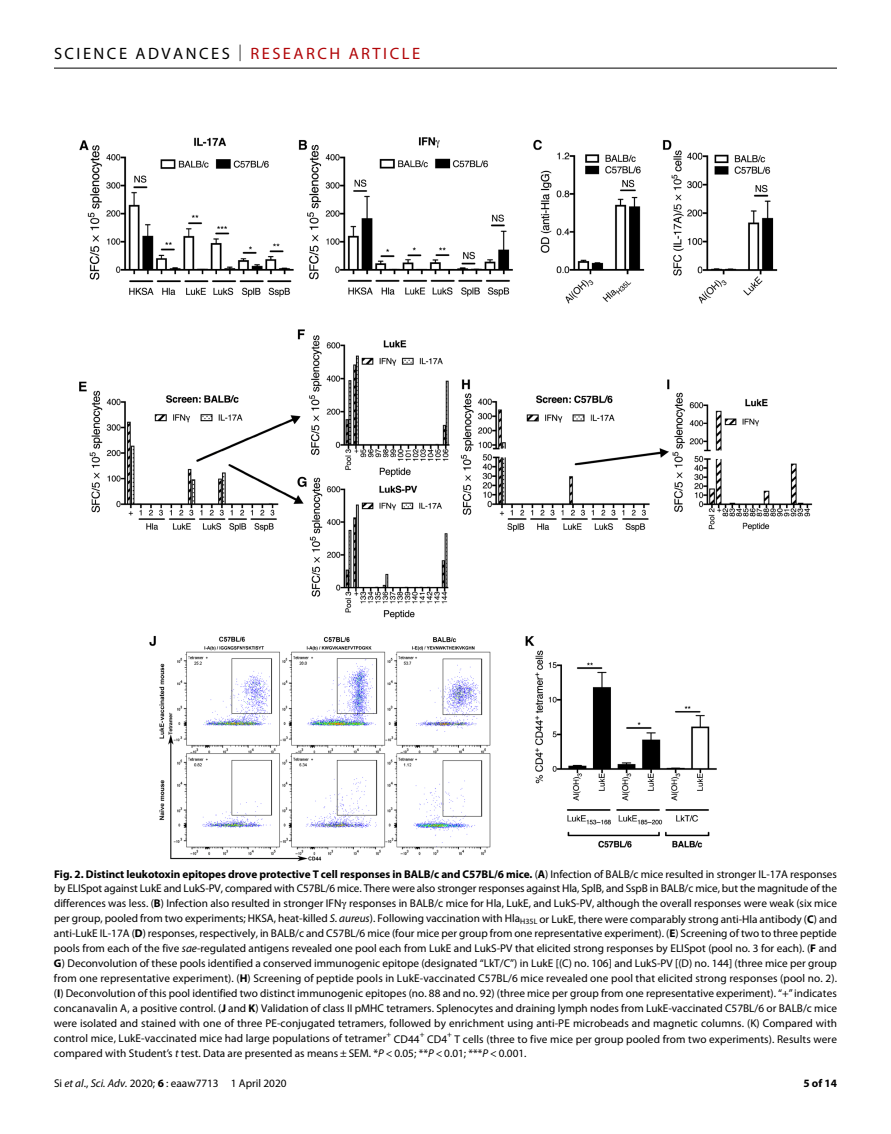
<style>
.page{position:relative;width:891px;height:1134px;background:#fff}
.page>*{position:absolute;margin:0;border:0;box-sizing:border-box;transform-origin:0 0}
.t1{font:16.5px "Myriad Pro";letter-spacing:.15em;color:#000}
.t2{font:11.25px/15px "Myriad Pro";color:#000;text-align:justify}
.t3{font:700 11.25px "Myriad Pro";color:#000}
.s1{font-weight:300}
.s2{color:#b10508}
.s3{font-weight:700}
.s4{font-style:italic}
</style>
<div class="page">
<hr style="left:54px;top:68px;width:783px;height:1px;background:#000">
<img style="left:79px;top:137px;width:734px;height:724px">
<h1 class="t1" style="left:54px;top:40px;width:368px">SCIENCE ADVANCES <span class="s1">|</span> <span class="s2">RESEARCH ARTICLE</span></h1>
<p class="t2" style="left:54px;top:866px;width:785px"><span class="s3">Fig. 2. Distinct leukotoxin epitopes drove protective T cell responses in BALB/c and C57BL/6 mice.</span> (<span class="s3">A</span>) Infection of BALB/c mice resulted in stronger IL-17A responses by ELISpot against LukE and LukS-PV, compared with C57BL/6 mice. There were also stronger responses against Hla, SplB, and SspB in BALB/c mice, but the magnitude of the differences was less. (<span class="s3">B</span>) Infection also resulted in stronger IFN responses in BALB/c mice for Hla, LukE, and LukS-PV, although the overall responses were weak (six mice per group, pooled from two experiments; HKSA, heat-killed <span class="s4">S. aureus</span>). Following vaccination with Hla<sub>H35L</sub> or LukE, there were comparably strong anti-Hla antibody (<span class="s3">C</span>) and anti-LukE IL-17A (<span class="s3">D</span>) responses, respectively, in BALB/c and C57BL/6 mice (four mice per group from one representative experiment). (<span class="s3">E</span>) Screening of two to three peptide pools from each of the five <span class="s4">sae</span>-regulated antigens revealed one pool each from LukE and LukS-PV that elicited strong responses by ELISpot (pool no. 3 for each). (<span class="s3">F</span> and <span class="s3">G</span>) Deconvolution of these pools identified a conserved immunogenic epitope (designated “LkT/C”) in LukE [(C) no. 106] and LukS-PV [(D) no. 144] (three mice per group from one representative experiment). (<span class="s3">H</span>) Screening of peptide pools in LukE-vaccinated C57BL/6 mice revealed one pool that elicited strong responses (pool no. 2). (<span class="s3">I</span>) Deconvolution of this pool identified two distinct immunogenic epitopes (no. 88 and no. 92) (three mice per group from one representative experiment). “+” indicates concanavalin A, a positive control. (<span class="s3">J</span> and <span class="s3">K</span>) Validation of class II pMHC tetramers. Splenocytes and draining lymph nodes from LukE-vaccinated C57BL/6 or BALB/c mice were isolated and stained with one of three PE-conjugated tetramers, followed by enrichment using anti-PE microbeads and magnetic columns. (K) Compared with control mice, LukE-vaccinated mice had large populations of tetramer<sup>+</sup> CD44<sup>+</sup> CD4<sup>+</sup> T cells (three to five mice per group pooled from two experiments). Results were compared with Student’s <span class="s4">t</span> test. Data are presented as means ± SEM. *<span class="s4">P</span> &lt; 0.05; **<span class="s4">P</span> &lt; 0.01; ***<span class="s4">P</span> &lt; 0.001.</p>
<p class="t2" style="left:54px;top:1076px;width:234px">Si <span class="s4">et al</span>., <span class="s4">Sci. Adv.</span> 2020; <span class="s3">6</span> : eaaw7713 1 April 2020</p>
<p class="t3" style="left:803px;top:1074px;width:35px">5 of 14</p>
</div>
